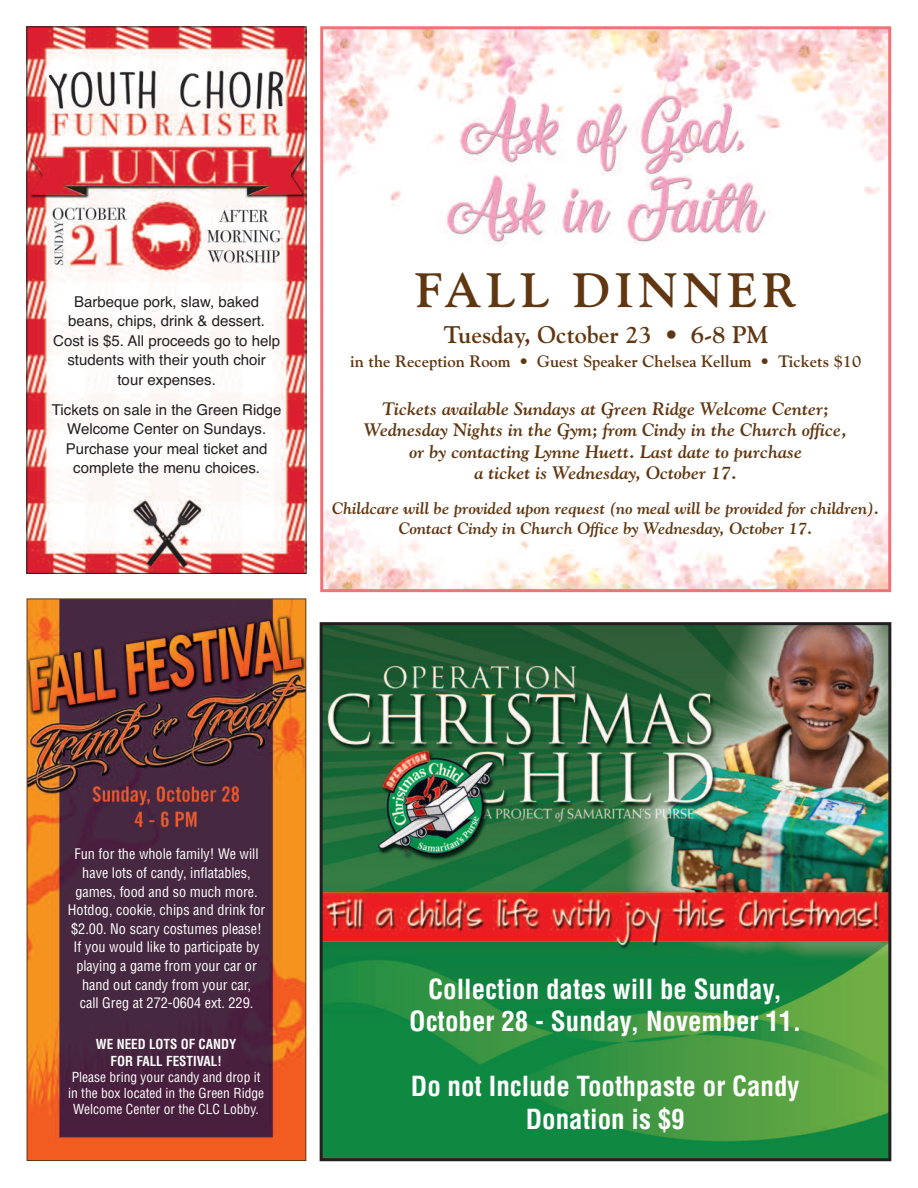
<style>
.page{position:relative;width:918px;height:1188px;background:#fff}
.page>*{position:absolute;margin:0;border:0;box-sizing:border-box;transform-origin:0 0}
.t1{font:700 48px "Goudy";letter-spacing:.1em;color:#603711}
.t2{font:700 condensed 27px/32.4px "Helvetica";color:#fff;text-align:center}
.t3{font:700 24px "Goudy";color:#603711}
.t4{font:italic 700 18px/21.6px "Goudy";color:#603711;text-align:center}
.t5{font:italic 700 16.5px/19.8px "Goudy";color:#603711;text-align:center}
.t6{font:700 16.5px "Goudy";color:#603711}
.t7{font:15px/19.5px "Helvetica";color:#231f20;text-align:center}
.t8{font:condensed 14.25px/18.6px "Helvetica";color:#fff;text-align:center}
.t9{font:condensed 13.5px/16.2px "Helvetica";color:#fff;text-align:center}
.t10{font:700 condensed 13.5px/16.2px "Helvetica";color:#fff;text-align:center}
</style>
<div class="page">
<img style="left:324px;top:626px;width:563px;height:531px">
<div style="left:320px;top:622px;width:571px;height:539px;border:3px solid #231f20"></div>
<img style="left:29px;top:29px;width:275px;height:543px">
<img style="left:29px;top:601px;width:275px;height:558px">
<div style="left:27px;top:599px;width:279px;height:562px;border:1px solid #603711"></div>
<img style="left:324px;top:30px;width:563px;height:558px">
<div style="left:320px;top:26px;width:571px;height:566px;border:3px solid #ed7479"></div>
<p class="t7" style="left:53px;top:292px;width:228px">Barbeque pork, slaw, baked beans, chips, drink &amp; dessert.<br>Cost is $5. All proceeds go to help students with their youth choir tour expenses.</p>
<p class="t7" style="left:52px;top:400px;width:231px">Tickets on sale in the Green Ridge<br>Welcome Center on Sundays.<br>Purchase your meal ticket and complete the menu choices.</p>
<h1 class="t1" style="left:415px;top:262px;width:383px">FALL DINNER</h1>
<h3 class="t3" style="left:443px;top:321px;width:326px">Tuesday, October 23 • 6-8 PM</h3>
<p class="t6" style="left:350px;top:351px;width:512px">in the Reception Room • Guest Speaker Chelsea Kellum • Tickets $10</p>
<p class="t4" style="left:364px;top:398px;width:485px">Tickets available Sundays at Green Ridge Welcome Center; Wednesday Nights in the Gym; from Cindy in the Church office, or by contacting Lynne Huett. Last date to purchase<br>a ticket is Wednesday, October 17.</p>
<p class="t5" style="left:332px;top:499px;width:549px">Childcare will be provided upon request (no meal will be provided for children).<br>Contact Cindy in Church Office by Wednesday, October 17.</p>
<p class="t8" style="left:68px;top:845px;width:199px">Fun for the whole family! We will have lots of candy, inflatables, games, food and so much more.<br>Hotdog, cookie, chips and drink for $2.00. No scary costumes please!<br>If you would like to participate by playing a game from your car or hand out candy from your car,<br>call Greg at 272-0604 ext. 229.</p>
<p class="t10" style="left:96px;top:1037px;width:142px">WE NEED LOTS OF CANDY<br>FOR FALL FESTIVAL!</p>
<p class="t9" style="left:68px;top:1069px;width:198px">Please bring your candy and drop it in the box located in the Green Ridge<br>Welcome Center or the CLC Lobby.</p>
<h2 class="t2" style="left:409px;top:974px;width:394px">Collection dates will be Sunday,<br>October 28 - Sunday, November 11.</h2>
<h2 class="t2" style="left:411px;top:1071px;width:390px">Do not Include Toothpaste or Candy<br>Donation is $9</h2>
</div>
